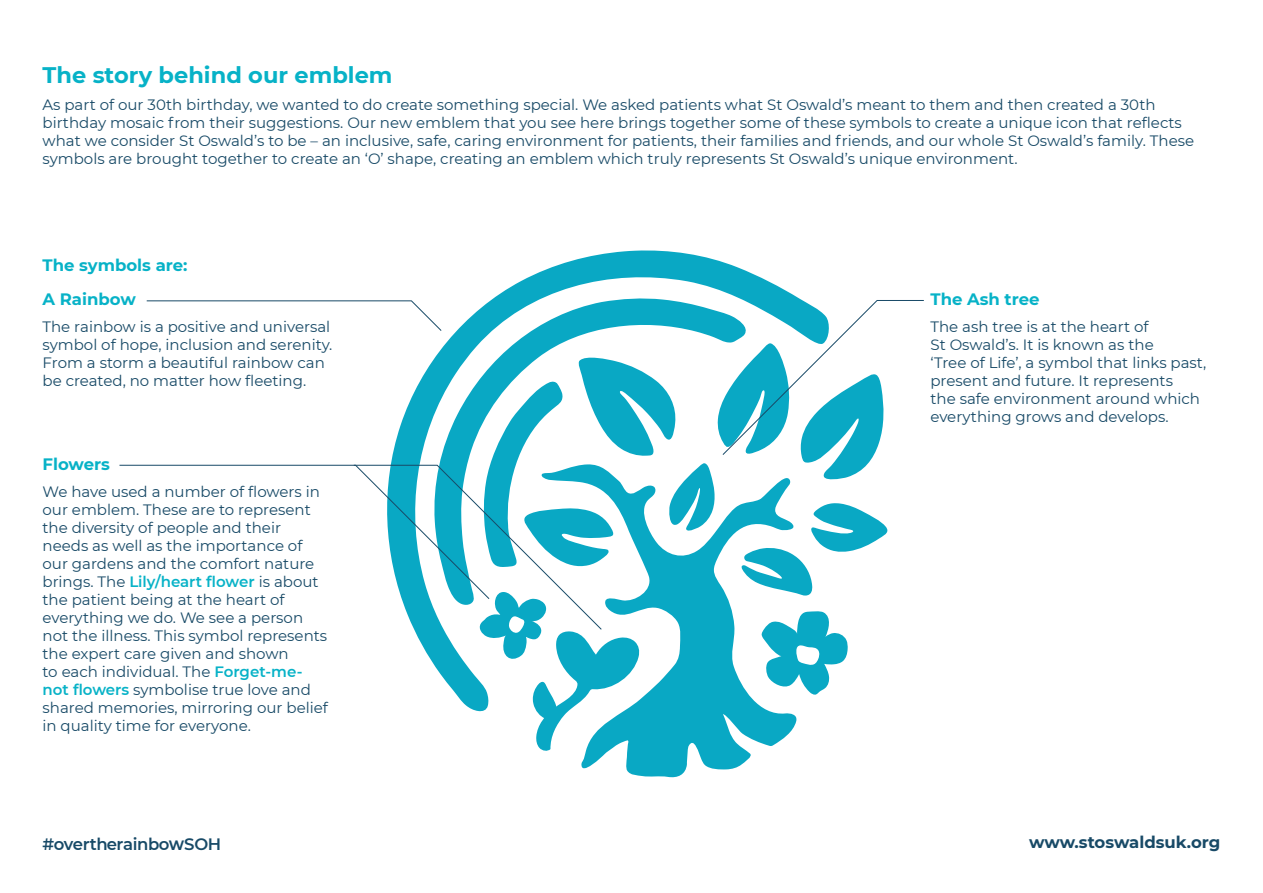
<style>
.page{position:relative;width:1263px;height:893px;background:#fff}
.page>*{position:absolute;margin:0;border:0;box-sizing:border-box;transform-origin:0 0}
.t1{font:700 22.5px "Montserrat";color:#07b2c7}
.t2{font:700 16.5px/34.3px "Montserrat";color:#07b2c7}
.t3{font:700 16.5px "Montserrat";color:#184a67}
.t4{font:600 16.5px "Montserrat";letter-spacing:-.02em;color:#184a67}
.t5{font:15px/18px "Montserrat";color:#184a67}
.s1{font-weight:600;color:#07b2c7}
</style>
<div class="page">
<svg style="left:581px;top:752px;width:170px;height:26px;fill:#09a8c4"></svg>
<svg style="left:495px;top:250px;width:307px;height:50px"></svg>
<svg style="left:146px;top:300px;width:778px;height:452px"></svg>
<svg style="left:119px;top:464px;width:371px;height:136px"></svg>
<h1 class="t1" style="left:43px;top:59px;width:351px">The story behind our emblem</h1>
<p class="t5" style="left:43px;top:95px;width:1153px">As part of our 30th birthday, we wanted to do create something special. We asked patients what St Oswald’s meant to them and then created a 30th birthday mosaic from their suggestions. Our new emblem that you see here brings together some of these symbols to create a unique icon that reflects what we consider St Oswald’s to be – an inclusive, safe, caring environment for patients, their families and friends, and our whole St Oswald’s family. These symbols are brought together to create an ‘O’ shape, creating an emblem which truly represents St Oswald’s unique environment.</p>
<p class="t2" style="left:43px;top:247px;width:147px">The symbols are:<br>A Rainbow</p>
<p class="t5" style="left:43px;top:317px;width:291px">The rainbow is a positive and universal symbol of hope, inclusion and serenity.<br>From a storm a beautiful rainbow can be created, no matter how fleeting.</p>
<p class="t2" style="left:43px;top:446px;width:69px">Flowers</p>
<p class="t5" style="left:43px;top:482px;width:287px">We have used a number of flowers in our emblem. These are to represent the diversity of people and their needs as well as the importance of our gardens and the comfort nature brings. The <span class="s1">Lily/heart flower</span> is about the patient being at the heart of everything we do. We see a person not the illness. This symbol represents the expert care given and shown<br>to each individual. The <span class="s1">Forget-me&shy;not flowers</span> symbolise true love and shared memories, mirroring our belief in quality time for everyone.</p>
<p class="t2" style="left:930px;top:281px;width:111px">The Ash tree</p>
<p class="t5" style="left:930px;top:317px;width:277px">The ash tree is at the heart of<br>St Oswald’s. It is known as the<br>‘Tree of Life’, a symbol that links past, present and future. It represents<br>the safe environment around which everything grows and develops.</p>
<p class="t4" style="left:43px;top:833px;width:180px">#overtherainbowSOH</p>
<p class="t3" style="left:1029px;top:830px;width:193px">www.stoswaldsuk.org</p>
</div>
